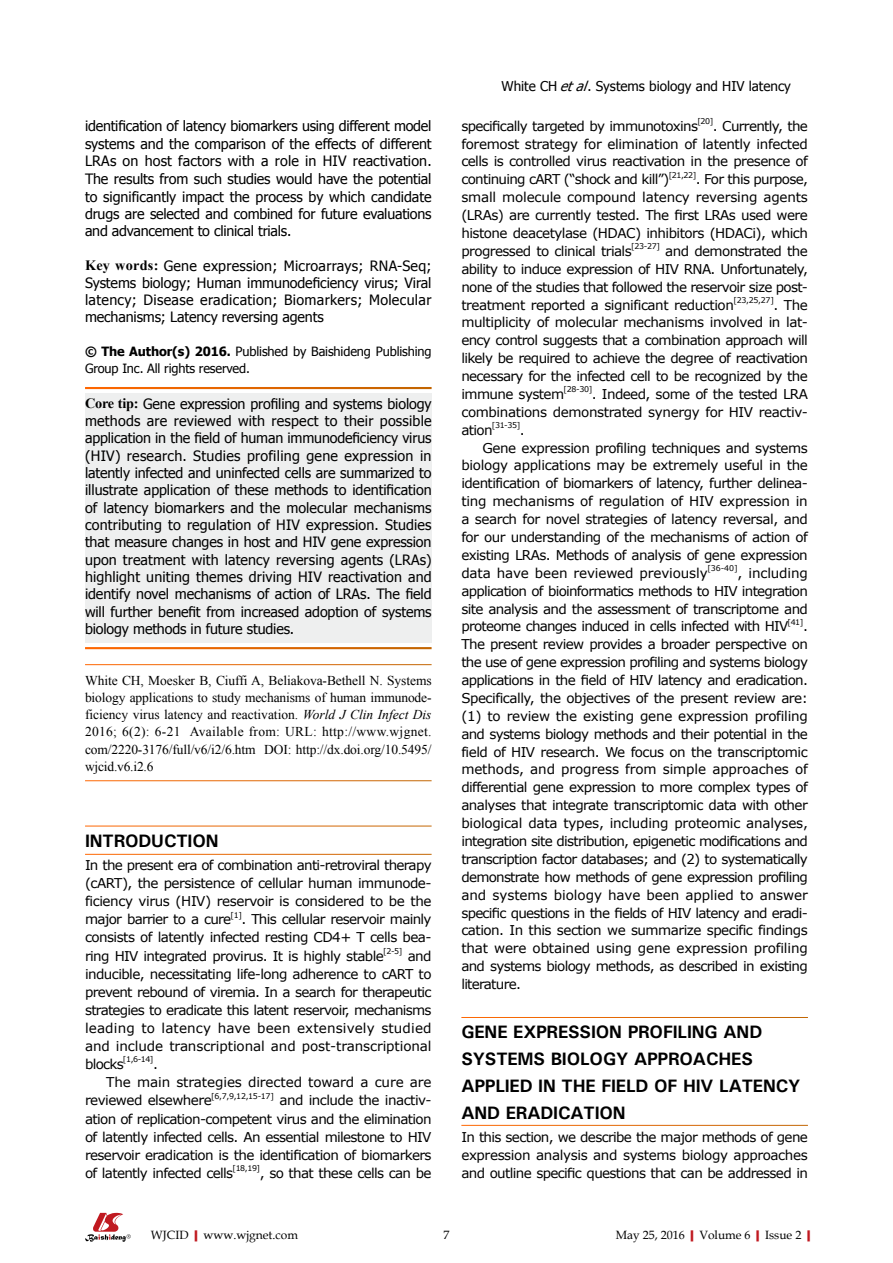
<style>
.page{position:relative;width:893px;height:1263px;background:#fff}
.page>*{position:absolute;margin:0;border:0;box-sizing:border-box;transform-origin:0 0}
.t1{font:700 18px/27px "Univers";letter-spacing:-.01em;color:#000}
.t2{font:14.25px/17.2px "Tahoma";letter-spacing:-.01em;color:#000;text-align:justify}
.t3{font:13.5px/17.9px "Verdana";letter-spacing:-.045em;color:#000;text-align:justify}
.t4{font:13.5px/17.2px "Times New Roman";letter-spacing:-.01em;color:#000;text-align:justify}
.t5{font:13.5px "Verdana";letter-spacing:-.02em;color:#000}
.t6{font:13.5px "Verdana";letter-spacing:-.01em;color:#000}
.t7{font:13.5px "Tahoma";color:#000}
.t8{font:12.75px/17.2px "Tahoma";letter-spacing:-.01em;color:#000}
.t9{font:12px "Book Antiqua";color:#000}
.t10{font:7.8px "Verdana";letter-spacing:-.045em;color:#000}
.s1{font-family:"Times New Roman";font-weight:700}
.s2{font-weight:700}
.s3{font-style:italic}
.s4{font-weight:700;color:#c01920}
</style>
<div class="page">
<div style="left:85px;top:393px;width:347px;height:249px;background:#eeefef"></div>
<svg style="left:85px;top:1213px;width:46px;height:29px"></svg>
<p class="t2" style="left:85px;top:117px;width:348px">identification of latency biomarkers using different model systems and the comparison of the effects of different LRAs on host factors with a role in HIV reactivation.<br>The results from such studies would have the potential to significantly impact the process by which candidate drugs are selected and combined for future evaluations and advancement to clinical trials.</p>
<p class="t2" style="left:85px;top:256px;width:348px"><span class="s1">Key words:</span> Gene expression; Microarrays; RNA-Seq; Systems biology; Human immunodeficiency virus; Viral latency; Disease eradication; Biomarkers; Molecular mechanisms; Latency reversing agents</p>
<p class="t8" style="left:85px;top:342px;width:348px"><span class="s2">© The Author(s) 2016.</span> Published by Baishideng Publishing<br>Group Inc. All rights reserved.</p>
<p class="t2" style="left:85px;top:394px;width:348px"><span class="s1">Core tip:</span> Gene expression profiling and systems biology methods are reviewed with respect to their possible application in the field of human immunodeficiency virus (HIV) research. Studies profiling gene expression in latently infected and uninfected cells are summarized to illustrate application of these methods to identification of latency biomarkers and the molecular mechanisms contributing to regulation of HIV expression. Studies that measure changes in host and HIV gene expression upon treatment with latency reversing agents (LRAs) highlight uniting themes driving HIV reactivation and identify novel mechanisms of action of LRAs. The field will further benefit from increased adoption of systems biology methods in future studies.</p>
<p class="t4" style="left:85px;top:671px;width:348px">White CH, Moesker B, Ciuffi A, Beliakova-Bethell N. Systems biology applications to study mechanisms of human immunode&shy;ficiency virus latency and reactivation. <span class="s3">World J Clin Infect Dis </span>2016; 6(2): 6-21 Available from: URL: http://www.wjgnet. com/2220-3176/full/v6/i2/6.htm DOI: http://dx.doi.org/10.5495/ wjcid.v6.i2.6</p>
<p class="t1" style="left:85px;top:826px;width:135px">INTRODUCTION</p>
<p class="t3" style="left:85px;top:855px;width:348px;text-align:left">In the present era of combination anti-retroviral therapy (cART), the persistence of cellular human immunode&shy;ficiency virus (HIV) reservoir is considered to be the major barrier to a cure</p>
<p class="t10" style="left:231px;top:910px;width:13px">[1]</p>
<p class="t3" style="left:85px;top:910px;width:348px;text-align:left;text-indent:156px">. This cellular reservoir mainly consists of latently infected resting CD4+ T cells bea&shy;ring HIV integrated provirus. It is highly stable</p>
<p class="t10" style="left:383px;top:946px;width:21px">[2-5]</p>
<p class="t3" style="left:85px;top:946px;width:348px;text-indent:323px">and inducible, necessitating life-long adherence to cART to prevent rebound of viremia. In a search for therapeutic strategies to eradicate this latent reservoir, mechanisms leading to latency have been extensively studied and include transcriptional and post-transcriptional blocks</p>
<p class="t10" style="left:123px;top:1054px;width:32px">[1,6-14]</p>
<p class="t3" style="left:153px;top:1055px;width:6px">.</p>
<p class="t6" style="left:106px;top:1074px;width:327px">The main strategies directed toward a cure are</p>
<p class="t3" style="left:85px;top:1091px;width:128px">reviewed elsewhere</p>
<p class="t10" style="left:211px;top:1091px;width:64px">[6,7,9,12,15-17]</p>
<p class="t3" style="left:85px;top:1091px;width:348px;text-align:left;text-indent:194px">and include the inactiv&shy;ation of replication-competent virus and the elimination of latently infected cells. An essential milestone to HIV reservoir eradication is the identification of biomarkers of latently infected cells</p>
<p class="t10" style="left:233px;top:1163px;width:29px">[18,19]</p>
<p class="t3" style="left:260px;top:1163px;width:173px">, so that these cells can be</p>
<p class="t7" style="left:501px;top:77px;width:291px">White CH <span class="s3">etal</span>. Systems biology and HIV latency</p>
<p class="t3" style="left:461px;top:116px;width:238px">specifically targeted by immunotoxins</p>
<p class="t10" style="left:697px;top:116px;width:17px">[20]</p>
<p class="t3" style="left:461px;top:116px;width:348px;text-indent:252px">. Currently, the foremost strategy for elimination of latently infected cells is controlled virus reactivation in the presence of continuing cART (“shock and kill”)</p>
<p class="t10" style="left:669px;top:170px;width:29px">[21,22]</p>
<p class="t3" style="left:461px;top:170px;width:348px;text-indent:234px">. For this purpose, small molecule compound latency reversing agents (LRAs) are currently tested. The first LRAs used were histone deacetylase (HDAC) inhibitors (HDACi), which progressed to clinical trials</p>
<p class="t10" style="left:631px;top:241px;width:30px">[23-27]</p>
<p class="t3" style="left:461px;top:242px;width:348px;text-indent:204px">and demonstrated the ability to induce expression of HIV RNA. Unfortunately, none of the studies that followed the reservoir size post&shy;treatment reported a significant reduction</p>
<p class="t10" style="left:733px;top:295px;width:42px">[23,25,27]</p>
<p class="t3" style="left:461px;top:295px;width:348px;text-align:left;text-indent:312px">. The multiplicity of molecular mechanisms involved in lat&shy;ency control suggests that a combination approach will likely be required to achieve the degree of reactivation necessary for the infected cell to be recognized by the immune system</p>
<p class="t10" style="left:564px;top:384px;width:30px">[28-30]</p>
<p class="t3" style="left:461px;top:385px;width:348px;text-align:left;text-indent:131px">. Indeed, some of the tested LRA combinations demonstrated synergy for HIV reactiv&shy;ation</p>
<p class="t10" style="left:492px;top:420px;width:30px">[31-35]</p>
<p class="t3" style="left:520px;top:420px;width:6px">.</p>
<p class="t3" style="left:483px;top:438px;width:327px">Gene expression profiling techniques and systems</p>
<p class="t5" style="left:461px;top:457px;width:348px">biology applications may be extremely useful in the</p>
<p class="t3" style="left:461px;top:474px;width:346px">identification of biomarkers of latency, further delinea-</p>
<p class="t5" style="left:461px;top:493px;width:348px">ting mechanisms of regulation of HIV expression in</p>
<p class="t3" style="left:461px;top:510px;width:348px">a search for novel strategies of latency reversal, and</p>
<p class="t3" style="left:461px;top:528px;width:348px">for our understanding of the mechanisms of action of</p>
<p class="t3" style="left:461px;top:546px;width:348px">existing LRAs. Methods of analysis of gene expression</p>
<p class="t6" style="left:461px;top:564px;width:248px">data have been reviewed previously</p>
<p class="t10" style="left:707px;top:563px;width:32px">[36-40]</p>
<p class="t3" style="left:461px;top:563px;width:348px;text-indent:276px">, including application of bioinformatics methods to HIV integration site analysis and the assessment of transcriptome and proteome changes induced in cells infected with HIV</p>
<p class="t10" style="left:788px;top:617px;width:17px">[41]</p>
<p class="t3" style="left:461px;top:617px;width:348px;text-indent:342px">.<br>The present review provides a broader perspective on the use of gene expression profiling and systems biology applications in the field of HIV latency and eradication.<br>Specifically, the objectives of the present review are: (1) to review the existing gene expression profiling and systems biology methods and their potential in the field of HIV research. We focus on the transcriptomic methods, and progress from simple approaches of differential gene expression to more complex types of analyses that integrate transcriptomic data with other biological data types, including proteomic analyses, integration site distribution, epigenetic modifications and transcription factor databases; and (2) to systematically demonstrate how methods of gene expression profiling and systems biology have been applied to answer specific questions in the fields of HIV latency and eradi&shy;cation. In this section we summarize specific findings that were obtained using gene expression profiling and systems biology methods, as described in existing literature.</p>
<p class="t1" style="left:461px;top:1017px;width:341px">GENE EXPRESSION PROFILING AND<br>SYSTEMS BIOLOGY APPROACHES<br>APPLIED IN THE FIELD OF HIV LATENCY<br>AND ERADICATION</p>
<p class="t3" style="left:461px;top:1127px;width:348px">In this section, we describe the major methods of gene expression analysis and systems biology approaches and outline specific questions that can be addressed in</p>
<p class="t9" style="left:151px;top:1226px;width:149px">WJCID<span class="s4">|</span>www.wjgnet.com</p>
<p class="t9" style="left:616px;top:1226px;width:202px">May 25, 2016<span class="s4">|</span>Volume 6<span class="s4">|</span>Issue 2<span class="s4">|</span></p>
</div>
